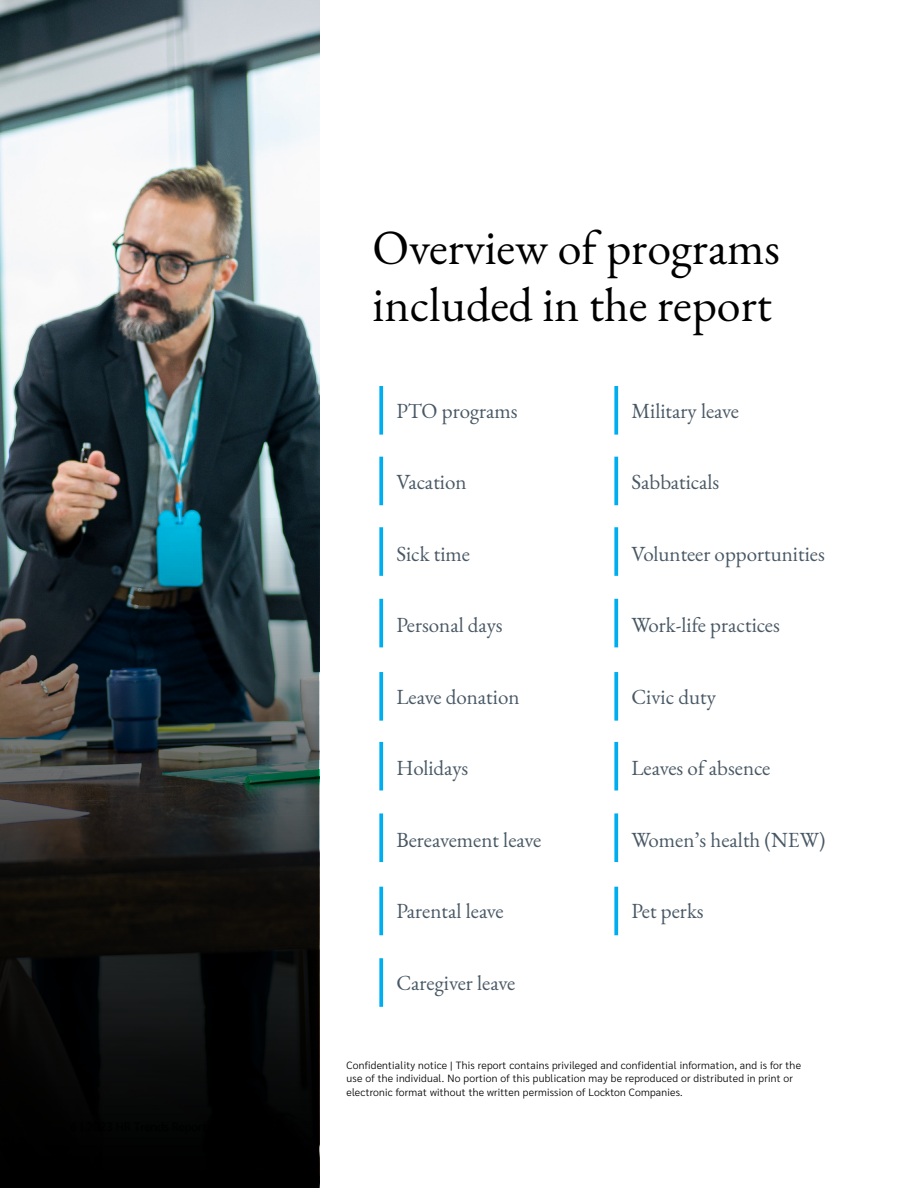
<style>
.page{position:relative;width:918px;height:1188px;background:#fff}
.page>*{position:absolute;margin:0;border:0;box-sizing:border-box;transform-origin:0 0}
.t1{font:48px/57px "EB Garamond";color:#000}
.t2{font:21px "EB Garamond";color:#485865}
.t3{font:300 10.5px/13.5px "Sarabun";letter-spacing:.02em;color:#000}
</style>
<div class="page">
<hr style="left:917px;top:0;width:1px;height:1188px;background:#000">
<img style="left:0;top:0;width:320px;height:518px">
<svg style="left:0;top:518px;width:320px;height:670px"></svg>
<svg style="left:379px;top:386px;width:4px;height:49px"></svg>
<svg style="left:379px;top:457px;width:4px;height:48px"></svg>
<svg style="left:379px;top:527px;width:4px;height:49px"></svg>
<svg style="left:379px;top:599px;width:4px;height:48px"></svg>
<svg style="left:379px;top:672px;width:4px;height:49px"></svg>
<svg style="left:379px;top:742px;width:4px;height:49px"></svg>
<svg style="left:379px;top:813px;width:4px;height:49px"></svg>
<svg style="left:379px;top:887px;width:4px;height:48px"></svg>
<svg style="left:614px;top:386px;width:4px;height:49px"></svg>
<svg style="left:614px;top:457px;width:4px;height:48px"></svg>
<svg style="left:614px;top:527px;width:4px;height:49px"></svg>
<svg style="left:614px;top:599px;width:4px;height:48px"></svg>
<svg style="left:614px;top:672px;width:4px;height:49px"></svg>
<svg style="left:614px;top:742px;width:4px;height:49px"></svg>
<svg style="left:614px;top:813px;width:4px;height:49px"></svg>
<svg style="left:614px;top:887px;width:4px;height:48px"></svg>
<svg style="left:379px;top:958px;width:4px;height:49px"></svg>
<h1 class="t1" style="left:373px;top:220px;width:409px">Overview of programs included in the report</h1>
<h2 class="t2" style="left:396px;top:397px;width:123px">PTO programs</h2>
<h2 class="t2" style="left:631px;top:397px;width:109px">Military leave</h2>
<h2 class="t2" style="left:396px;top:468px;width:72px">Vacation</h2>
<h2 class="t2" style="left:631px;top:468px;width:89px">Sabbaticals</h2>
<h2 class="t2" style="left:396px;top:540px;width:75px">Sick time</h2>
<h2 class="t2" style="left:631px;top:540px;width:195px">Volunteer opportunities</h2>
<h2 class="t2" style="left:396px;top:612px;width:108px">Personal days</h2>
<h2 class="t2" style="left:631px;top:612px;width:150px">Work-life practices</h2>
<h2 class="t2" style="left:396px;top:683px;width:125px">Leave donation</h2>
<h2 class="t2" style="left:631px;top:683px;width:86px">Civic duty</h2>
<h2 class="t2" style="left:396px;top:755px;width:74px">Holidays</h2>
<h2 class="t2" style="left:631px;top:755px;width:141px">Leaves of absence</h2>
<h2 class="t2" style="left:396px;top:826px;width:147px">Bereavement leave</h2>
<h2 class="t2" style="left:631px;top:826px;width:196px">Women’s health (NEW)</h2>
<h2 class="t2" style="left:396px;top:898px;width:109px">Parental leave</h2>
<h2 class="t2" style="left:631px;top:898px;width:74px">Pet perks</h2>
<h2 class="t2" style="left:396px;top:969px;width:120px">Caregiver leave</h2>
<p class="t3" style="left:346px;top:1058px;width:456px">Confidentiality notice | This report contains privileged and confidential information, and is for the use of the individual. No portion of this publication may be reproduced or distributed in print or electronic format without the written permission of Lockton Companies.</p>
</div>
